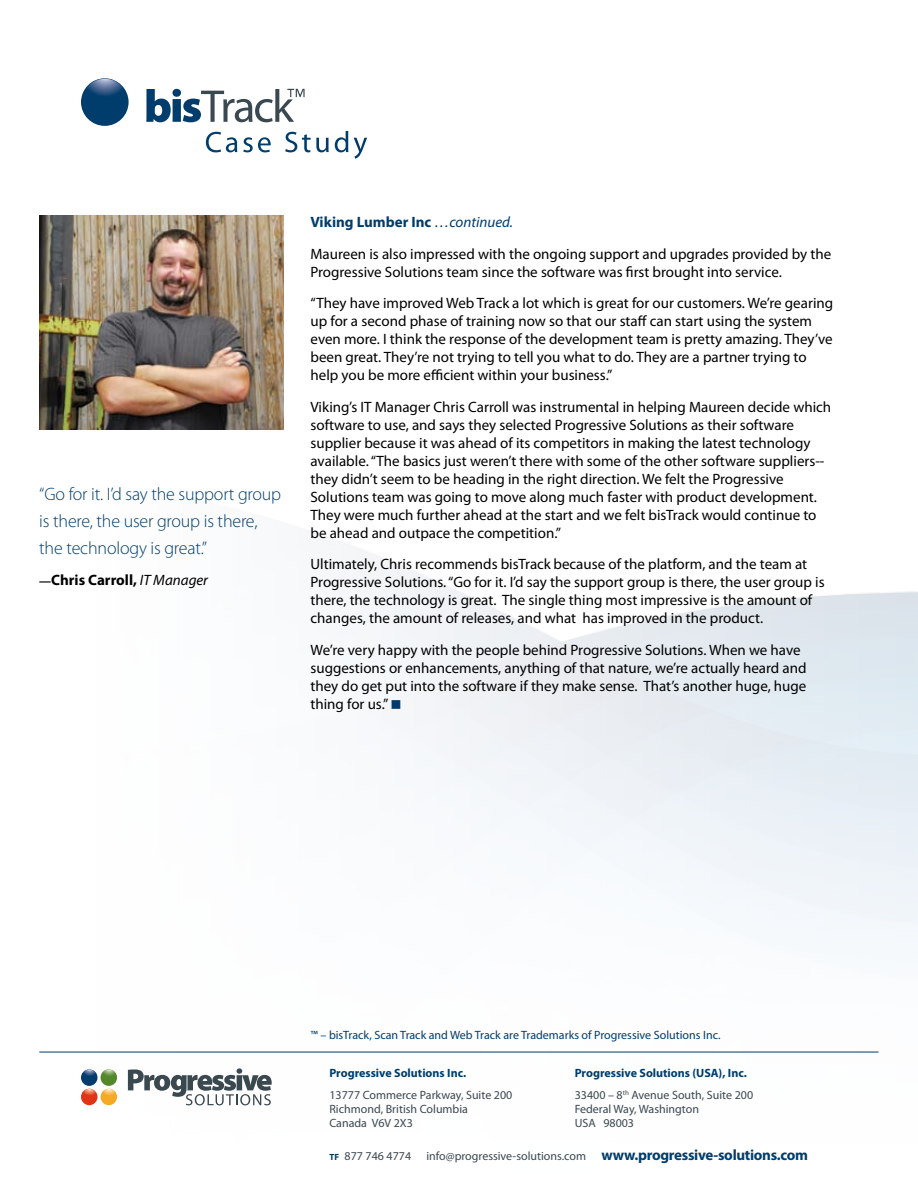
<style>
.page{position:relative;width:918px;height:1188px;background:#fff}
.page>*{position:absolute;margin:0;border:0;box-sizing:border-box;transform-origin:0 0}
.t1{font:300 18px/27px "Myriad Pro";letter-spacing:-.01em;color:#003d6c}
.t2{font:15px/18px "Myriad Pro";color:#000}
.t3{font:700 15px "Myriad Pro";color:#000}
.t4{font:12px/14.4px "Myriad Pro";color:#3a484f}
.t5{font:700 12px/21.1px "Myriad Pro";color:#003d6c}
.t6{font:12px "Myriad Pro";color:#003d6c}
.s1{font-size:12px}
.s2{font-weight:400;font-style:italic}
.s3{font-weight:700;color:#003d6c}
.s4{font-style:italic;color:#003d6c}
.s5{color:#003d6c}
.s6{font-weight:400;color:#3a484f}
.s7{font-weight:700;font-size:9px;color:#003d6c}
.s8{font-weight:700;font-size:15px;color:#003d6c}
</style>
<div class="page">
<img style="left:39px;top:538px;width:879px;height:568px">
<hr style="left:39px;top:1052px;width:839px;height:1px;background:#003d6c">
<svg style="left:128px;top:1068px;width:144px;height:37px"></svg>
<div style="left:81px;top:1069px;width:17px;height:17px;background:#003d6c;border-radius:50%"></div>
<div style="left:101px;top:1069px;width:16px;height:17px;background:#52882a;border-radius:50%"></div>
<svg style="left:82px;top:1070px;width:34px;height:10px"></svg>
<div style="left:81px;top:1089px;width:17px;height:16px;background:#e03416;border-radius:50%"></div>
<div style="left:101px;top:1089px;width:16px;height:16px;background:#f6aa23;border-radius:50%"></div>
<svg style="left:82px;top:1089px;width:34px;height:10px"></svg>
<img style="left:39px;top:216px;width:245px;height:213px">
<svg style="left:206px;top:132px;width:31px;height:20px"></svg>
<svg style="left:243px;top:137px;width:28px;height:15px"></svg>
<svg style="left:285px;top:132px;width:44px;height:20px"></svg>
<svg style="left:335px;top:131px;width:13px;height:21px"></svg>
<svg style="left:354px;top:138px;width:13px;height:21px"></svg>
<div style="left:81px;top:78px;width:48px;height:48px;background:#003d6c;border-radius:50%"></div>
<svg style="left:84px;top:79px;width:42px;height:16px"></svg>
<svg style="left:146px;top:89px;width:159px;height:33px"></svg>
<p class="t1" style="left:39px;top:480px;width:243px">“Go for it. I’d say the support group is there, the user group is there, the technology is great.”</p>
<p class="t3" style="left:39px;top:570px;width:170px"><span class="s1">—</span>Chris Carroll, <span class="s2">IT Manager</span></p>
<p class="t2" style="left:310px;top:206px;width:522px;line-height:31.5px"><span class="s3">Viking Lumber Inc</span> <span class="s4">…continued.<br></span>Maureen is also impressed with the ongoing support and upgrades provided by the</p>
<p class="t2" style="left:310px;top:256px;width:524px;line-height:31.5px">Progressive Solutions team since the software was first brought into service.<br>“They have improved Web Track a lot which is great for our customers. We’re gearing</p>
<p class="t2" style="left:311px;top:312px;width:524px">up for a second phase of training now so that our staff can start using the system even more. I think the response of the development team is pretty amazing. They’ve been great. They’re not trying to tell you what to do. They are a partner trying to help you be more efficient within your business.”</p>
<p class="t2" style="left:311px;top:397px;width:522px">Viking’s IT Manager Chris Carroll was instrumental in helping Maureen decide which software to use, and says they selected Progressive Solutions as their software supplier because it was ahead of its competitors in making the latest technology available. “The basics just weren’t there with some of the other software suppliers-- they didn’t seem to be heading in the right direction. We felt the Progressive Solutions team was going to move along much faster with product development.<br>They were much further ahead at the start and we felt bisTrack would continue to be ahead and outpace the competition.”</p>
<p class="t2" style="left:311px;top:555px;width:516px">Ultimately, Chris recommends bisTrack because of the platform, and the team at Progressive Solutions. “Go for it. I’d say the support group is there, the user group is there, the technology is great. The single thing most impressive is the amount of changes, the amount of releases, and what has improved in the product.</p>
<p class="t2" style="left:311px;top:640px;width:498px">We’re very happy with the people behind Progressive Solutions. When we have suggestions or enhancements, anything of that nature, we’re actually heard and they do get put into the software if they make sense. That’s another huge, huge thing for us.” <span class="s5">■</span></p>
<p class="t6" style="left:310px;top:1027px;width:412px">™ – bisTrack, Scan Track and Web Track are Trademarks of Progressive Solutions Inc.</p>
<p class="t5" style="left:329px;top:1062px;width:138px">Progressive Solutions Inc.</p>
<p class="t4" style="left:329px;top:1087px;width:184px">13777 Commerce Parkway, Suite 200<br>Richmond, British Columbia<br>Canada V6V 2X3</p>
<p class="t5" style="left:575px;top:1062px;width:180px">Progressive Solutions (USA), Inc.<br><span class="s6">33400 – 8</span><sup>th</sup> <span class="s6">Avenue South, Suite 200</span></p>
<p class="t4" style="left:575px;top:1102px;width:126px">Federal Way, Washington<br>USA 98003</p>
<p class="t4" style="left:329px;top:1149px;width:83px"><span class="s7">Tf</span> 877 746 4774</p>
<p class="t4" style="left:426px;top:1149px;width:383px">info@progressive-solutions.com <span class="s8">www.progressive-solutions.com</span></p>
</div>
